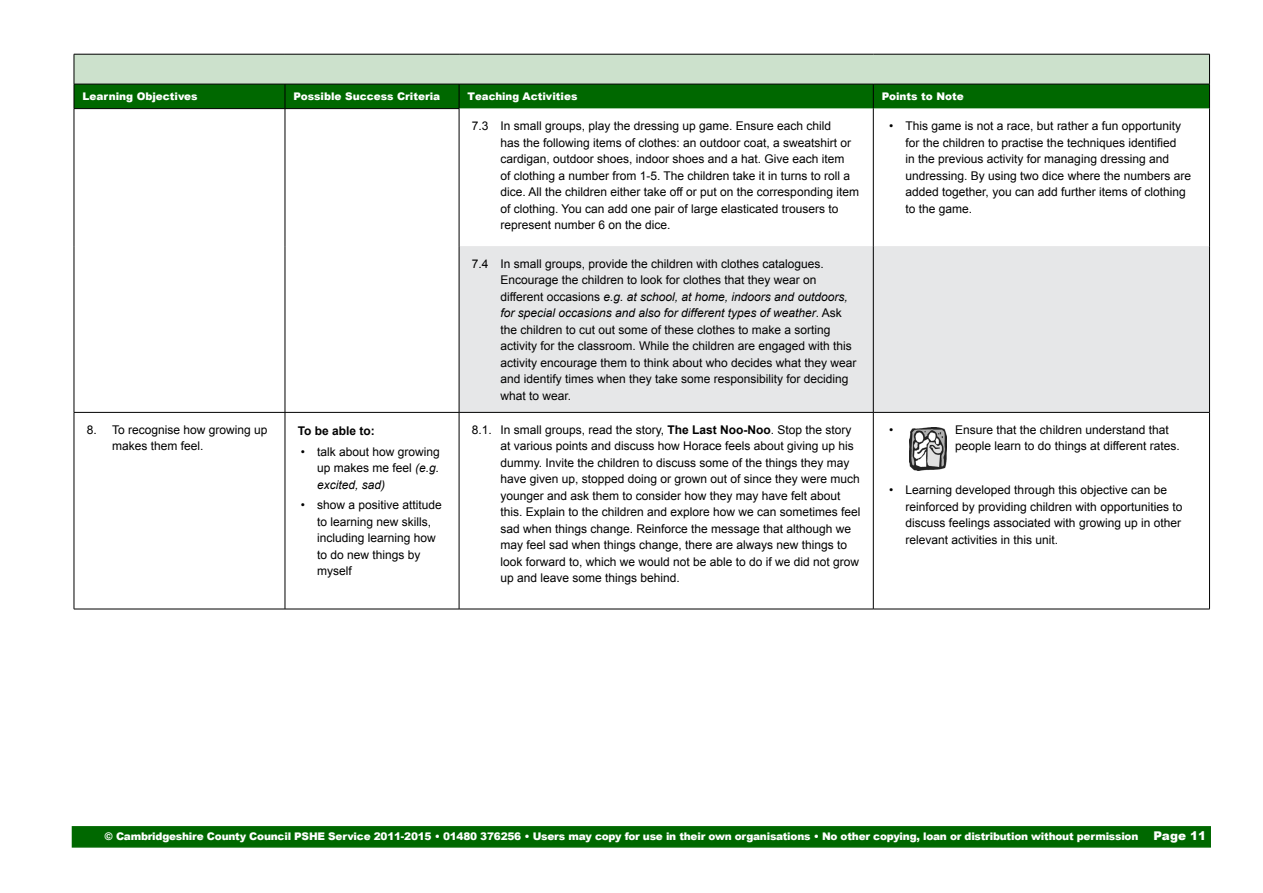
<style>
.page{position:relative;width:1263px;height:893px;background:#fff}
.page>*{position:absolute;margin:0;border:0;box-sizing:border-box;transform-origin:0 0}
.t1{font:12px/16.5px "Arial";color:#000}
.t2{font:700 12px "Arial";color:#000}
.t3{font:900 10.5px "Arial";letter-spacing:-.02em;color:#fff}
.t4{font:900 10.5px "Arial";color:#fff}
.s1{font-style:italic}
.s2{font-weight:700}
.s3{font-size:12px}
</style>
<div class="page">
<div style="left:72px;top:826px;width:1139px;height:22px;background:#006800;border:2px solid #006800"></div>
<div style="left:74px;top:54px;width:1135px;height:30px;background:#cce1cc"></div>
<div style="left:460px;top:246px;width:749px;height:166px;background:#e6e7e8"></div>
<hr style="left:74px;top:54px;width:211px;height:1px;background:#000">
<hr style="left:74px;top:54px;width:1px;height:30px;background:#000">
<hr style="left:285px;top:54px;width:174px;height:1px;background:#000">
<hr style="left:459px;top:54px;width:414px;height:1px;background:#000">
<hr style="left:873px;top:54px;width:337px;height:1px;background:#000">
<hr style="left:1209px;top:54px;width:1px;height:30px;background:#000">
<svg style="left:74px;top:84px;width:1136px;height:25px;background:#046704"></svg>
<hr style="left:74px;top:108px;width:211px;height:1px;background:#000">
<hr style="left:74px;top:109px;width:1px;height:137px;background:#000">
<hr style="left:285px;top:108px;width:174px;height:1px;background:#000">
<hr style="left:285px;top:109px;width:1px;height:137px;background:#000">
<hr style="left:74px;top:246px;width:1px;height:166px;background:#000">
<hr style="left:285px;top:246px;width:1px;height:166px;background:#000">
<hr style="left:74px;top:412px;width:211px;height:1px;background:#000">
<hr style="left:74px;top:413px;width:1px;height:196px;background:#000">
<hr style="left:285px;top:412px;width:174px;height:1px;background:#000">
<hr style="left:285px;top:413px;width:1px;height:196px;background:#000">
<hr style="left:74px;top:609px;width:211px;height:1px;background:#000">
<hr style="left:285px;top:609px;width:174px;height:1px;background:#000">
<hr style="left:459px;top:109px;width:1px;height:137px;background:#000">
<hr style="left:873px;top:109px;width:1px;height:137px;background:#000">
<hr style="left:1209px;top:109px;width:1px;height:137px;background:#000">
<hr style="left:459px;top:413px;width:1px;height:196px;background:#000">
<hr style="left:459px;top:609px;width:414px;height:1px;background:#000">
<hr style="left:873px;top:413px;width:1px;height:196px;background:#000">
<hr style="left:1209px;top:413px;width:1px;height:196px;background:#000">
<hr style="left:873px;top:609px;width:337px;height:1px;background:#000">
<hr style="left:459px;top:246px;width:1px;height:166px;background:#000">
<hr style="left:459px;top:412px;width:414px;height:1px;background:#000">
<hr style="left:873px;top:246px;width:1px;height:166px;background:#000">
<hr style="left:1209px;top:246px;width:1px;height:166px;background:#000">
<hr style="left:873px;top:412px;width:337px;height:1px;background:#000">
<img style="left:910px;top:427px;width:37px;height:44px">
<p class="t4" style="left:82px;top:89px;width:117px">Learning Objectives</p>
<p class="t4" style="left:293px;top:89px;width:148px">Possible Success Criteria</p>
<p class="t4" style="left:468px;top:89px;width:111px">Teaching Activities</p>
<p class="t4" style="left:882px;top:89px;width:83px">Points to Note</p>
<p class="t1" style="left:500px;top:118px;width:360px;text-indent:-28px">7.3 In small groups, play the dressing up game. Ensure each child<br>has the following items of clothes: an outdoor coat, a sweatshirt or cardigan, outdoor shoes, indoor shoes and a hat. Give each item<br>of clothing a number from 1-5. The children take it in turns to roll a dice. All the children either take off or put on the corresponding item of clothing. You can add one pair of large elasticated trousers to represent number 6 on the dice.</p>
<p class="t1" style="left:905px;top:118px;width:287px;text-indent:-16px">• This game is not a race, but rather a fun opportunity for the children to practise the techniques identified<br>in the previous activity for managing dressing and undressing. By using two dice where the numbers are added together, you can add further items of clothing to the game.</p>
<p class="t1" style="left:500px;top:255px;width:358px;text-indent:-28px">7.4 In small groups, provide the children with clothes catalogues.<br>Encourage the children to look for clothes that they wear on different occasions <span class="s1">e.g. at school, at home, indoors and outdoors, for special occasions and also for different types of weather</span>. Ask the children to cut out some of these clothes to make a sorting activity for the classroom. While the children are engaged with this activity encourage them to think about who decides what they wear and identify times when they take some responsibility for deciding what to wear.</p>
<p class="t1" style="left:112px;top:422px;width:157px;text-indent:-26px">8. To recognise how growing up makes them feel.</p>
<p class="t2" style="left:298px;top:423px;width:79px">To be able to:</p>
<p class="t1" style="left:317px;top:443px;width:124px;text-align:justify;text-indent:-16px">• talk about how growing up makes me feel <span class="s1">(e.g. excited, sad)</span></p>
<p class="t1" style="left:317px;top:497px;width:126px;text-indent:-16px">• show a positive attitude to learning new skills, including learning how to do new things by myself</p>
<p class="t1" style="left:500px;top:422px;width:362px;text-indent:-28px">8.1. In small groups, read the story, <span class="s2">The Last Noo-Noo</span>. Stop the story at various points and discuss how Horace feels about giving up his dummy. Invite the children to discuss some of the things they may have given up, stopped doing or grown out of since they were much younger and ask them to consider how they may have felt about this. Explain to the children and explore how we can sometimes feel sad when things change. Reinforce the message that although we may feel sad when things change, there are always new things to look forward to, which we would not be able to do if we did not grow up and leave some things behind.</p>
<p class="t1" style="left:889px;top:422px;width:6px">•</p>
<p class="t1" style="left:955px;top:422px;width:226px">Ensure that the children understand that people learn to do things at different rates.</p>
<p class="t1" style="left:905px;top:482px;width:278px;text-indent:-16px">• Learning developed through this objective can be reinforced by providing children with opportunities to discuss feelings associated with growing up in other relevant activities in this unit.</p>
<p class="t3" style="left:105px;top:829px;width:1103px">© Cambridgeshire County Council PSHE Service 2011-2015 • 01480 376256 • Users may copy for use in their own organisations • No other copying, loan or distribution without permission <span class="s3">Page 11</span></p>
</div>
